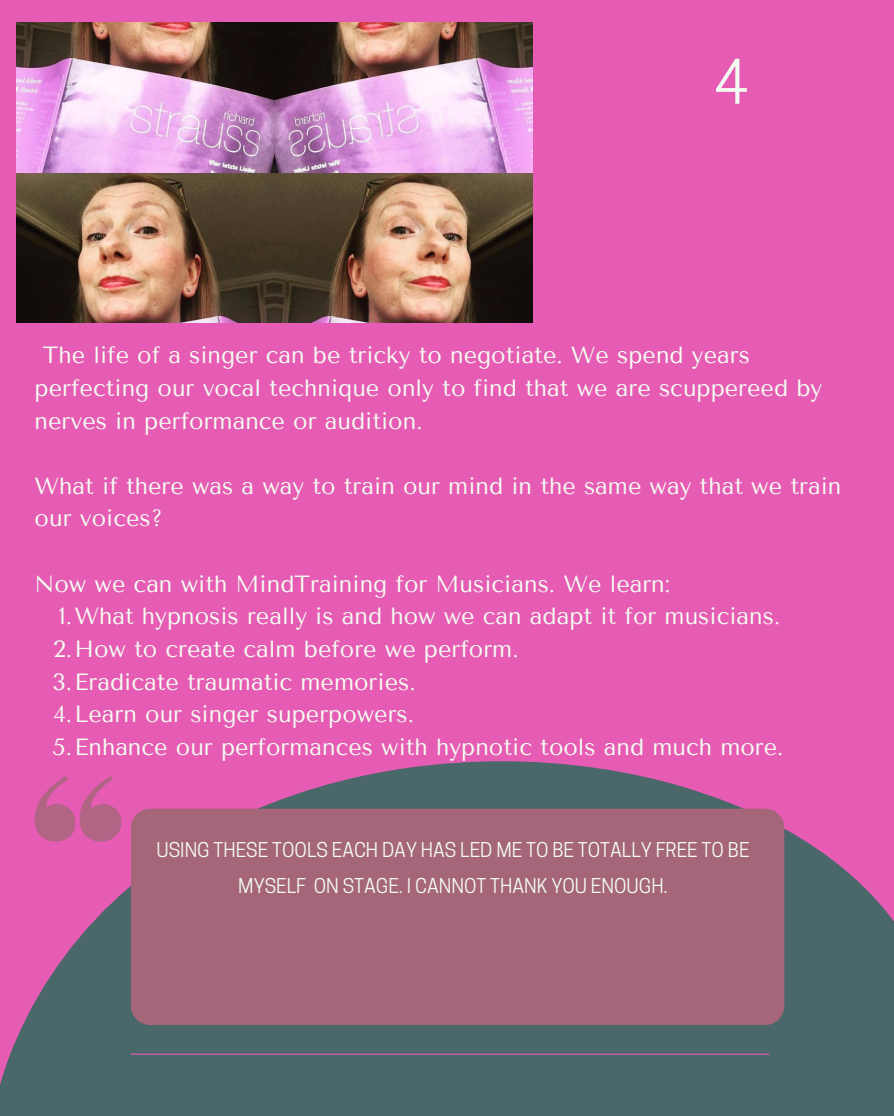
<style>
.page{position:relative;width:894px;height:1116px;background:#fff}
.page>*{position:absolute;margin:0;border:0;box-sizing:border-box;transform-origin:0 0}
.t1{font:57.75px "Cooper Hewitt";color:#f4fcf1}
.t2{font:23.4px/32.7px "Tenor Sans";color:#f4fcf1}
.t3{font:19.2px/36px "Cooper Hewitt";color:#f4fcf1;text-align:center}
</style>
<div class="page">
<div style="left:0;top:0;width:893px;height:1116px;background:#e65cb4"></div>
<svg style="left:0;top:761px;width:893px;height:355px;fill:#4a6769"></svg>
<div style="left:131px;top:809px;width:653px;height:216px;background:#a5667a;border-radius:19px"></div>
<svg style="left:35px;top:776px;width:86px;height:66px"></svg>
<hr style="left:131px;top:1054px;width:637px;height:1px;background:#e65cb4">
<img style="left:16px;top:22px;width:516px;height:301px">
<p class="t1" style="left:713px;top:60px;width:36px">4</p>
<h1 class="t2" style="left:35px;top:339px;width:788px;text-indent:8px">The life of a singer can be tricky to negotiate. We spend years perfecting our vocal technique only to find that we are scuppereed by nerves in performance or audition.</h1>
<h1 class="t2" style="left:35px;top:470px;width:808px">What if there was a way to train our mind in the same way that we train our voices?</h1>
<p class="t2" style="left:35px;top:568px;width:637px">Now we can with MindTraining for Musicians. We learn:</p>
<p class="t2" style="left:58px;top:600px;width:723px">1.What hypnosis really is and how we can adapt it for musicians.</p>
<p class="t2" style="left:53px;top:633px;width:467px">2.How to create calm before we perform.</p>
<p class="t2" style="left:52px;top:665px;width:364px">3.Eradicate traumatic memories.</p>
<p class="t2" style="left:53px;top:698px;width:362px">4.Learn our singer superpowers.</p>
<p class="t2" style="left:53px;top:731px;width:732px">5.Enhance our performances with hypnotic tools and much more.</p>
<h1 class="t3" style="left:156px;top:834px;width:594px">USING THESE TOOLS EACH DAY HAS LED ME TO BE TOTALLY FREE TO BE<br>MYSELF ON STAGE. I CANNOT THANK YOU ENOUGH.</h1>
</div>
